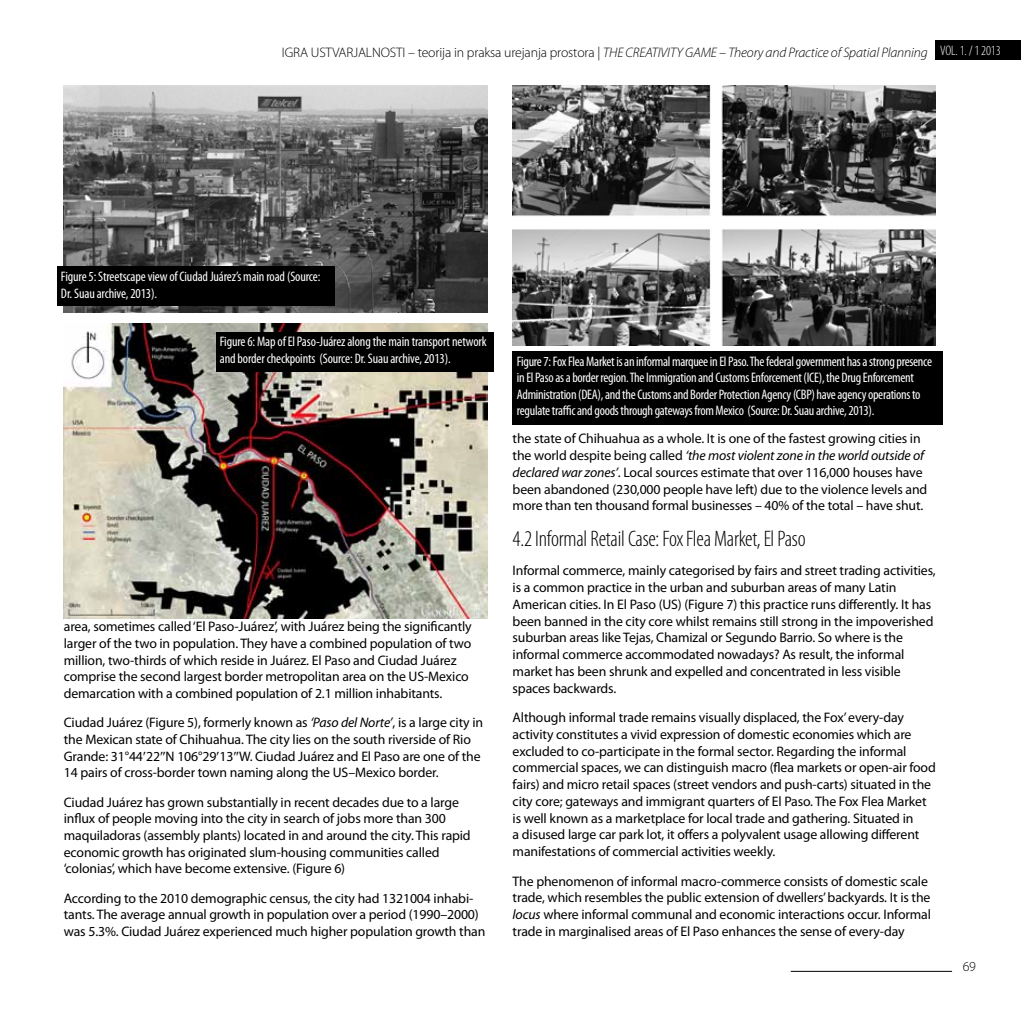
<style>
.page{position:relative;width:1021px;height:1021px;background:#fff}
.page>*{position:absolute;margin:0;border:0;box-sizing:border-box;transform-origin:0 0}
.t1{font:300 condensed 22.5px "Myriad Pro";letter-spacing:-.01em;color:#000}
.t2{font:13.8px/16.8px "Myriad Pro";letter-spacing:-.01em;color:#000}
.t3{font:condensed 13.8px/16.5px "Myriad Pro";letter-spacing:-.02em;color:#fff}
.t4{font:italic 300 13.8px "Myriad Pro";letter-spacing:-.01em;color:#000}
.t5{font:300 13.8px "Myriad Pro";color:#000}
.s1{font-style:normal}
.s2{font-style:normal;font-stretch:condensed;color:#fff}
.s3{font-style:italic}
</style>
<div class="page">
<hr style="left:790px;top:970px;width:162px;height:1px;background:#000">
<div style="left:935px;top:41px;width:85px;height:19px;background:#000"></div>
<img style="left:64px;top:85px;width:423px;height:227px">
<img style="left:64px;top:323px;width:423px;height:295px">
<img style="left:512px;top:85px;width:423px;height:260px">
<div style="left:215px;top:332px;width:278px;height:39px;background:#000"></div>
<div style="left:57px;top:266px;width:277px;height:40px;background:#000"></div>
<div style="left:512px;top:351px;width:431px;height:73px;background:#000"></div>
<p class="t4" style="left:282px;top:45px;width:720px"><span class="s1">IGRA USTVARJALNOSTI – teorija in praksa urejanja prostora |</span> THE CREATIVITY GAME – Theory and Practice of Spatial Planning <span class="s2">VOL. 1. / 1 2013</span></p>
<p class="t3" style="left:61px;top:268px;width:261px">Figure 5: Streetscape view of Ciudad Juárez’s main road (Source:<br>Dr. Suau archive, 2013).</p>
<p class="t3" style="left:220px;top:333px;width:268px">Figure 6: Map of El Paso-Juárez along the main transport network and border checkpoints (Source: Dr. Suau archive, 2013).</p>
<p class="t2" style="left:64px;top:618px;width:409px">area, sometimes called ‘El Paso-Juárez’, with Juárez being the significantly larger of the two in population. They have a combined population of two million, two-thirds of which reside in Juárez. El Paso and Ciudad Juárez comprise the second largest border metropolitan area on the US-Mexico demarcation with a combined population of 2.1 million inhabitants.</p>
<p class="t2" style="left:64px;top:714px;width:421px">Ciudad Juárez (Figure 5), formerly known as <span class="s3">‘Paso del Norte’</span>, is a large city in the Mexican state of Chihuahua. The city lies on the south riverside of Rio Grande: 31°44 22 N 106°29 13 W. Ciudad Juárez and El Paso are one of the 14 pairs of cross-border town naming along the US–Mexico border.</p>
<p class="t2" style="left:64px;top:793px;width:408px">Ciudad Juárez has grown substantially in recent decades due to a large influx of people moving into the city in search of jobs more than 300 maquiladoras (assembly plants) located in and around the city. This rapid economic growth has originated slum-housing communities called ‘colonias’, which have become extensive. (Figure 6)</p>
<p class="t2" style="left:64px;top:889px;width:423px">According to the 2010 demographic census, the city had 1321004 inhabi&shy;tants. The average annual growth in population over a period (1990–2000) was 5.3%. Ciudad Juárez experienced much higher population growth than</p>
<p class="t3" style="left:517px;top:352px;width:416px">Figure 7: Fox Flea Market is an informal marquee in El Paso. The federal government has a strong presence in El Paso as a border region. The Immigration and Customs Enforcement (ICE), the Drug Enforcement Administration (DEA), and the Customs and Border Protection Agency (CBP) have agency operations to regulate traffic and goods through gateways from Mexico (Source: Dr. Suau archive, 2013).</p>
<p class="t2" style="left:512px;top:430px;width:416px">the state of Chihuahua as a whole. It is one of the fastest growing cities in the world despite being called <span class="s3">‘the most violent zone in the world outside of declared war zones’</span>. Local sources estimate that over 116,000 houses have been abandoned (230,000 people have left) due to the violence levels and more than ten thousand formal businesses – 40% of the total – have shut.</p>
<h1 class="t1" style="left:512px;top:526px;width:294px">4.2 Informal Retail Case: Fox Flea Market, El Paso</h1>
<p class="t2" style="left:512px;top:562px;width:424px">Informal commerce, mainly categorised by fairs and street trading activities, is a common practice in the urban and suburban areas of many Latin American cities. In El Paso (US) (Figure 7) this practice runs differently. It has been banned in the city core whilst remains still strong in the impoverished suburban areas like Tejas, Chamizal or Segundo Barrio. So where is the informal commerce accommodated nowadays? As result, the informal market has been shrunk and expelled and concentrated in less visible spaces backwards.</p>
<p class="t2" style="left:512px;top:708px;width:425px">Although informal trade remains visually displaced, the Fox’ every-day activity constitutes a vivid expression of domestic economies which are excluded to co-participate in the formal sector. Regarding the informal commercial spaces, we can distinguish macro (flea markets or open-air food fairs) and micro retail spaces (street vendors and push-carts) situated in the city core; gateways and immigrant quarters of El Paso. The Fox Flea Market is well known as a marketplace for local trade and gathering. Situated in<br>a disused large car park lot, it offers a polyvalent usage allowing different manifestations of commercial activities weekly.</p>
<p class="t2" style="left:512px;top:872px;width:420px">The phenomenon of informal macro-commerce consists of domestic scale trade, which resembles the public extension of dwellers’ backyards. It is the <span class="s3">locus</span> where informal communal and economic interactions occur. Informal trade in marginalised areas of El Paso enhances the sense of every-day</p>
<p class="t5" style="left:962px;top:959px;width:15px">69</p>
</div>
